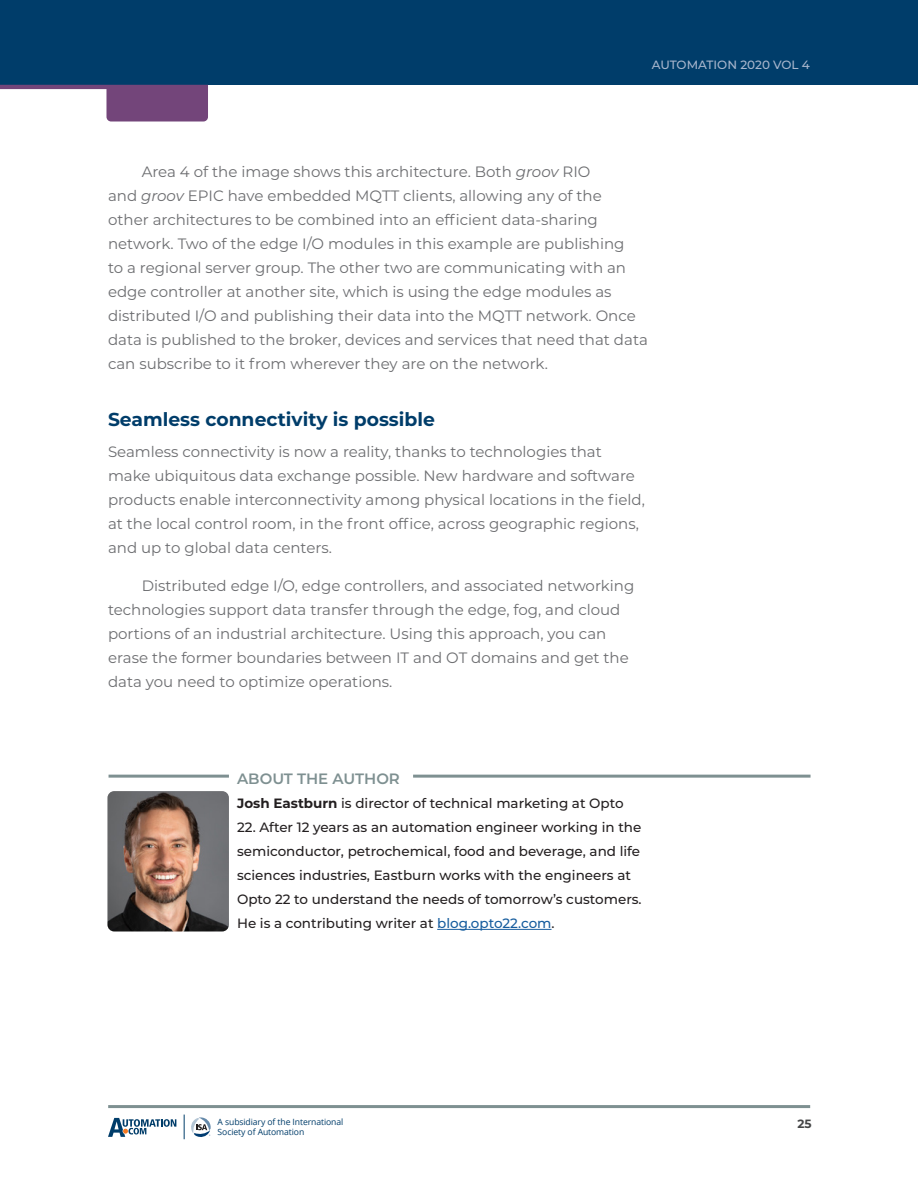
<style>
.page{position:relative;width:918px;height:1188px;background:#fff}
.page>*{position:absolute;margin:0;border:0;box-sizing:border-box;transform-origin:0 0}
.Subhead{font:700 18.75px "Montserrat";color:#003d6a}
.text{font:15px/24px "Montserrat";color:#6c6d70}
.no_indent_text{font:15px/24px "Montserrat";color:#6c6d70}
.About_Author_Subhead{font:600 15px "Montserrat";color:#7e9091}
.About_Author_Text{font:500 13.5px/24px "Montserrat";color:#231f20}
.t1{font:500 12px "Montserrat";letter-spacing:-.005em;color:#a8b6cd}
.t2{font:700 12px "Montserrat";color:#454647}
.t3{font:8.55px/9.4px "Open Sans";letter-spacing:-.01em;color:#003d6a}
.s1{font-style:italic}
.s2{font-weight:700}
.s3{color:#175d9e}
</style>
<div class="page">
<div style="left:0;top:0;width:918px;height:85px;background:#003d6a"></div>
<hr style="left:108px;top:1105px;width:702px;height:3px;background:#7e9091">
<svg style="left:108px;top:1118px;width:68px;height:19px"></svg>
<svg style="left:184px;top:1115px;width:27px;height:24px"></svg>
<svg style="left:0;top:85px;width:208px;height:37px"></svg>
<img style="left:107px;top:791px;width:122px;height:141px">
<hr style="left:437px;top:929px;width:115px;height:1px;background:#175d9e">
<hr style="left:413px;top:775px;width:398px;height:3px;background:#7e9091">
<hr style="left:109px;top:775px;width:120px;height:3px;background:#7e9091">
<p class="t1" style="left:652px;top:57px;width:160px">AUTOMATION 2020 VOL 4</p>
<p class="text" style="left:108px;top:159px;width:541px;text-indent:34px">Area 4 of the image shows this architecture. Both <span class="s1">groov</span> RIO<br>and <span class="s1">groov</span> EPIC have embedded MQTT clients, allowing any of the<br>other architectures to be combined into an efficient data-sharing network. Two of the edge I/O modules in this example are publishing<br>to a regional server group. The other two are communicating with an edge controller at another site, which is using the edge modules as distributed I/O and publishing their data into the MQTT network. Once data is published to the broker, devices and services that need that data can subscribe to it from wherever they are on the network.</p>
<p class="Subhead" style="left:108px;top:406px;width:328px">Seamless connectivity is possible</p>
<p class="no_indent_text" style="left:108px;top:439px;width:538px">Seamless connectivity is now a reality, thanks to technologies that make ubiquitous data exchange possible. New hardware and software products enable interconnectivity among physical locations in the field, at the local control room, in the front office, across geographic regions, and up to global data centers.</p>
<p class="text" style="left:108px;top:573px;width:528px;text-indent:34px">Distributed edge I/O, edge controllers, and associated networking technologies support data transfer through the edge, fog, and cloud portions of an industrial architecture. Using this approach, you can erase the former boundaries between IT and OT domains and get the data you need to optimize operations.</p>
<p class="About_Author_Subhead" style="left:237px;top:768px;width:164px">ABOUT THE AUTHOR</p>
<p class="About_Author_Text" style="left:237px;top:791px;width:388px"><span class="s2">Josh Eastburn</span> is director of technical marketing at Opto</p>
<p class="About_Author_Text" style="left:237px;top:815px;width:406px">22. After 12 years as an automation engineer working in the semiconductor, petrochemical, food and beverage, and life sciences industries, Eastburn works with the engineers at Opto 22 to understand the needs of tomorrow’s customers.<br>He is a contributing writer at <span class="s3">blog.opto22.com</span>.</p>
<p class="t3" style="left:218px;top:1117px;width:127px">A subsidiary of the International<br>Society of Automation</p>
<p class="t2" style="left:797px;top:1116px;width:16px">25</p>
</div>
